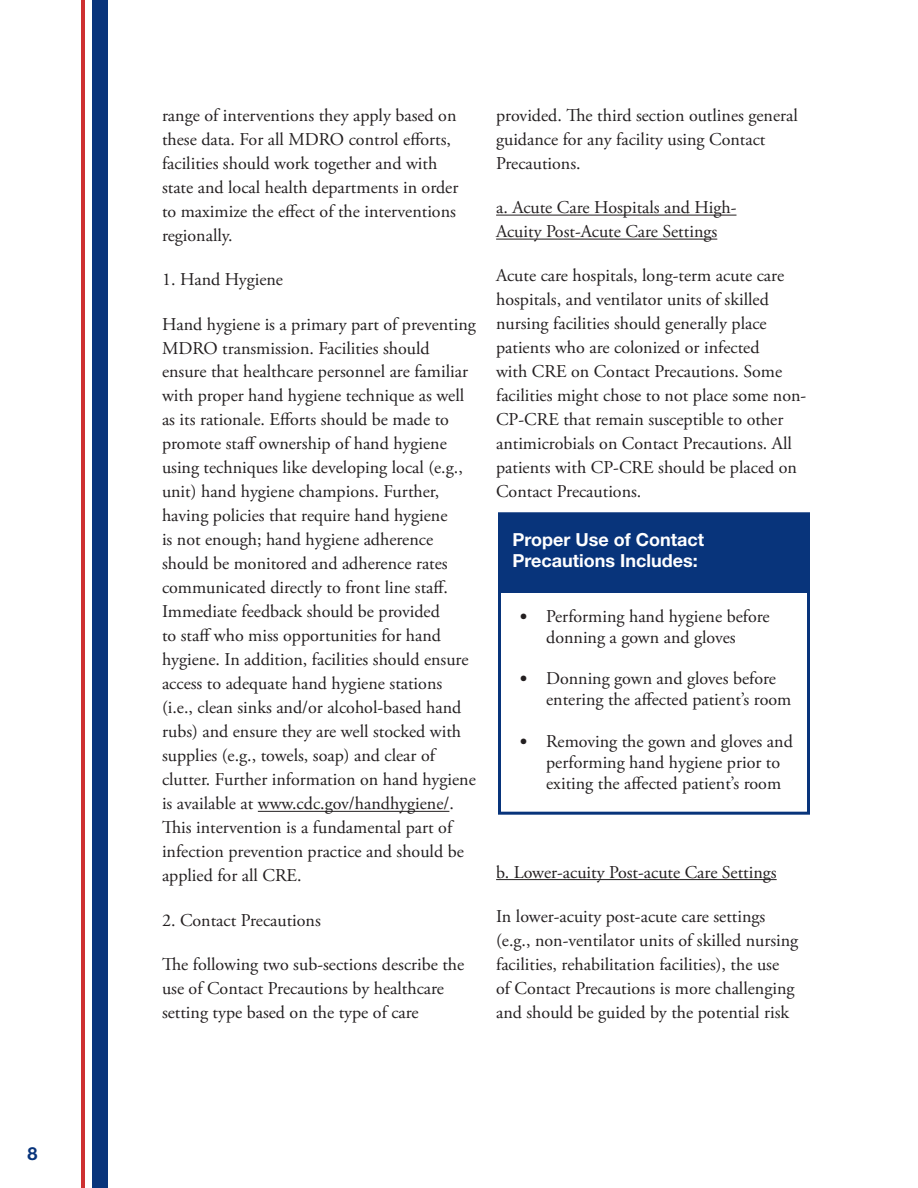
<style>
.page{position:relative;width:918px;height:1188px;background:#fff}
.page>*{position:absolute;margin:0;border:0;box-sizing:border-box;transform-origin:0 0}
.t1{font:18px/24px "Adobe Garamond Pro";color:#231f20}
.t2{font:700 18px/21px "Helvetica Neue LT Std";color:#fff}
.t3{font:700 18px "Helvetica Neue LT Std";color:#08347b}
.s1{font-family:"Calibri"}
</style>
<div class="page">
<hr style="left:81px;top:0;width:4px;height:1188px;background:#ce3031">
<div style="left:93px;top:0;width:15px;height:1188px;background:#08347b"></div>
<div style="left:498px;top:512px;width:312px;height:303px;border:3px solid #08347b"></div>
<hr style="left:258px;top:811px;width:191px;height:1px;background:#231f20">
<hr style="left:496px;top:215px;width:240px;height:1px;background:#231f20">
<hr style="left:496px;top:239px;width:221px;height:1px;background:#231f20">
<hr style="left:496px;top:879px;width:281px;height:1px;background:#231f20">
<div style="left:499px;top:513px;width:309px;height:79px;background:#08347b"></div>
<p class="t3" style="left:27px;top:1143px;width:12px">8</p>
<p class="t1" style="left:162px;top:104px;width:298px">range of interventions they apply based on these data. For all MDRO control eforts, facilities should work together and with state and local health departments in order to maximize the efect of the interventions regionally.</p>
<p class="t1" style="left:162px;top:268px;width:123px">1. Hand Hygiene</p>
<p class="t1" style="left:162px;top:312px;width:315px">Hand hygiene is a primary part of preventing MDRO transmission. Facilities should ensure that healthcare personnel are familiar with proper hand hygiene technique as well as its rationale. Eforts should be made to promote staf ownership of hand hygiene using techniques like developing local (e.g., unit) hand hygiene champions. Further, having policies that require hand hygiene<br>is not enough; hand hygiene adherence should be monitored and adherence rates communicated directly to front line staf.<br>Immediate feedback should be provided<br>to staf who miss opportunities for hand hygiene. In addition, facilities should ensure access to adequate hand hygiene stations (i.e., clean sinks and/or alcohol-based hand rubs) and ensure they are well stocked with supplies (e.g., towels, soap) and clear of clutter. Further information on hand hygiene is available at www.cdc.gov/handhygiene/.<br>Tis intervention is a fundamental part of infection prevention practice and should be applied for all CRE.</p>
<p class="t1" style="left:162px;top:909px;width:160px">2. Contact Precautions</p>
<p class="t1" style="left:162px;top:953px;width:304px">Te following two sub-sections describe the use of Contact Precautions by healthcare setting type based on the type of care</p>
<p class="t1" style="left:496px;top:104px;width:303px">provided. Te third section outlines general guidance for any facility using Contact<br>Precautions.</p>
<p class="t1" style="left:496px;top:196px;width:242px">a. Acute Care Hospitals and High-<br>Acuity Post-Acute Care Settings</p>
<p class="t1" style="left:496px;top:264px;width:312px">Acute care hospitals, long-term acute care hospitals, and ventilator units of skilled nursing facilities should generally place patients who are colonized or infected<br>with CRE on Contact Precautions. Some facilities might chose to not place some non-CP-CRE that remain susceptible to other antimicrobials on Contact Precautions. All patients with CP-CRE should be placed on Contact Precautions.</p>
<p class="t2" style="left:512px;top:529px;width:193px">Proper Use of Contact<br>Precautions Includes:</p>
<p class="t1" style="left:519px;top:607px;width:252px;line-height:21px;text-align:center"><span class="s1">•</span> Performing hand hygiene before donning a gown and gloves</p>
<p class="t1" style="left:546px;top:669px;width:247px;line-height:21px;text-indent:-27px"><span class="s1">•</span> Donning gown and gloves before entering the afected patient’s room</p>
<p class="t1" style="left:546px;top:731px;width:248px;line-height:21px;text-indent:-27px"><span class="s1">•</span> Removing the gown and gloves and performing hand hygiene prior to exiting the afected patient’s room</p>
<p class="t1" style="left:496px;top:861px;width:282px">b. Lower-acuity Post-acute Care Settings</p>
<p class="t1" style="left:496px;top:905px;width:304px">In lower-acuity post-acute care settings (e.g., non-ventilator units of skilled nursing facilities, rehabilitation facilities), the use of Contact Precautions is more challenging and should be guided by the potential risk</p>
</div>
